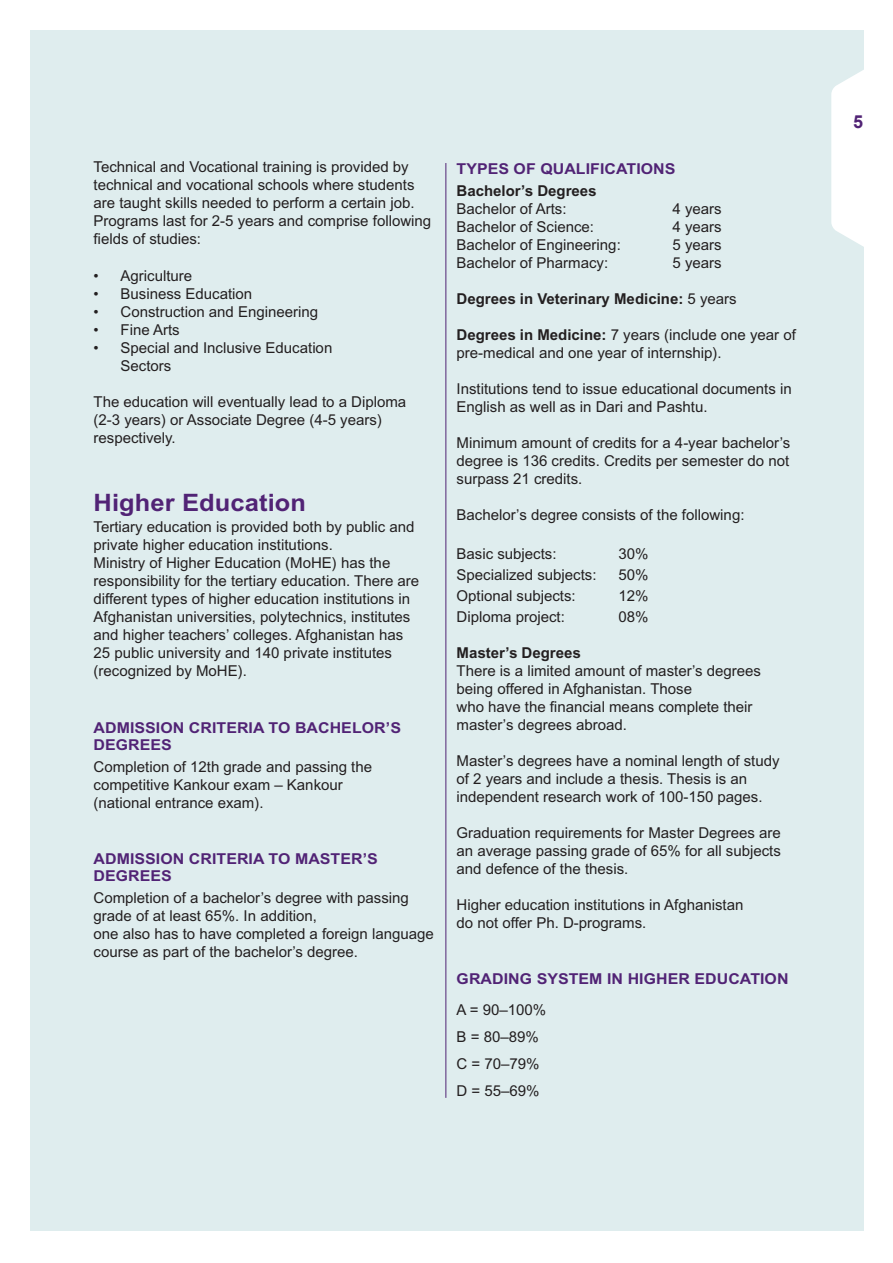
<style>
.page{position:relative;width:893px;height:1263px;background:#fff}
.page>*{position:absolute;margin:0;border:0;box-sizing:border-box;transform-origin:0 0}
.Tittel-2{font:700 24px "Arial MT Std";letter-spacing:.005em;color:#512375;scale:1.06 1}
.t1{font:700 18px "Arial";color:#512375}
.Bullit_points{font:15px/18px "Arial MT Std";color:#231f20}
.Tittel-2-2{font:700 15px/17.2px "Arial MT Std";letter-spacing:.005em;color:#512375;scale:1.06 1}
.Bullit_points-2{font:700 15px "Arial MT Std";color:#231f20}
.s1{font-weight:400}
.s2{font-weight:700}
</style>
<div class="page">
<div style="left:30px;top:30px;width:833px;height:1201px;background:#dfedee"></div>
<svg style="left:831px;top:30px;width:33px;height:267px"></svg>
<hr style="left:445px;top:163px;width:1px;height:935px;background:#512375">
<p class="Bullit_points" style="left:94px;top:158px;width:339px">Technical and Vocational training is provided by technical and vocational schools where students are taught skills needed to perform a certain job.<br>Programs last for 2-5 years and comprise following fields of studies:</p>
<p class="Bullit_points" style="left:94px;top:266px;width:100px">• Agriculture</p>
<p class="Bullit_points" style="left:94px;top:284px;width:160px">• Business Education</p>
<p class="Bullit_points" style="left:94px;top:302px;width:226px">• Construction and Engineering</p>
<p class="Bullit_points" style="left:94px;top:320px;width:88px">• Fine Arts</p>
<p class="Bullit_points" style="left:121px;top:338px;width:213px;text-indent:-27px">• Special and Inclusive Education<br>Sectors</p>
<p class="Bullit_points" style="left:94px;top:392px;width:314px">The education will eventually lead to a Diploma (2-3 years) or Associate Degree (4-5 years) respectively.</p>
<p class="Tittel-2" style="left:94px;top:488px;width:202px">Higher Education</p>
<p class="Bullit_points" style="left:94px;top:518px;width:322px">Tertiary education is provided both by public and private higher education institutions.</p>
<p class="Bullit_points" style="left:94px;top:554px;width:327px">Ministry of Higher Education (MoHE) has the responsibility for the tertiary education. There are different types of higher education institutions in Afghanistan universities, polytechnics, institutes and higher teachers’ colleges. Afghanistan has 25 public university and 140 private institutes (recognized by MoHE).</p>
<p class="Tittel-2-2" style="left:94px;top:719px;width:291px">ADMISSION CRITERIA TO BACHELOR’S<br>DEGREES</p>
<p class="Bullit_points" style="left:94px;top:757px;width:280px">Completion of 12th grade and passing the competitive Kankour exam – Kankour</p>
<p class="Bullit_points" style="left:94px;top:793px;width:172px">(national entrance exam).</p>
<p class="Tittel-2-2" style="left:94px;top:850px;width:270px">ADMISSION CRITERIA TO MASTER’S<br>DEGREES</p>
<p class="Bullit_points" style="left:94px;top:889px;width:317px">Completion of a bachelor’s degree with passing grade of at least 65%. In addition,</p>
<p class="Bullit_points" style="left:94px;top:925px;width:342px">one also has to have completed a foreign language course as part of the bachelor’s degree.</p>
<p class="Tittel-2-2" style="left:457px;top:160px;width:208px">TYPES OF QUALIFICATIONS</p>
<p class="Bullit_points-2" style="left:457px;top:181px;width:142px">Bachelor’s Degrees</p>
<p class="Bullit_points" style="left:457px;top:199px;width:112px">Bachelor of Arts:</p>
<p class="Bullit_points" style="left:673px;top:199px;width:51px">4 years</p>
<p class="Bullit_points" style="left:457px;top:217px;width:139px">Bachelor of Science:</p>
<p class="Bullit_points" style="left:673px;top:217px;width:51px">4 years</p>
<p class="Bullit_points" style="left:457px;top:235px;width:166px">Bachelor of Engineering:</p>
<p class="Bullit_points" style="left:673px;top:235px;width:51px">5 years</p>
<p class="Bullit_points" style="left:457px;top:253px;width:153px">Bachelor of Pharmacy:</p>
<p class="Bullit_points" style="left:673px;top:253px;width:51px">5 years</p>
<p class="Bullit_points-2" style="left:457px;top:289px;width:282px">Degrees in Veterinary Medicine: <span class="s1">5 years</span></p>
<p class="Bullit_points" style="left:457px;top:325px;width:341px"><span class="s2">Degrees in Medicine:</span> 7 years (include one year of pre-medical and one year of internship).</p>
<p class="Bullit_points" style="left:457px;top:379px;width:337px">Institutions tend to issue educational documents in<br>English as well as in Dari and Pashtu.</p>
<p class="Bullit_points" style="left:457px;top:433px;width:335px;text-align:justify">Minimum amount of credits for a 4-year bachelor’s degree is 136 credits. Credits per semester do not surpass 21 credits.</p>
<p class="Bullit_points" style="left:457px;top:505px;width:289px">Bachelor’s degree consists of the following:</p>
<p class="Bullit_points" style="left:457px;top:544px;width:102px">Basic subjects:</p>
<p class="Bullit_points" style="left:619px;top:544px;width:32px">30%</p>
<p class="Bullit_points" style="left:457px;top:565px;width:142px">Specialized subjects:</p>
<p class="Bullit_points" style="left:619px;top:565px;width:32px">50%</p>
<p class="Bullit_points" style="left:457px;top:586px;width:121px">Optional subjects:</p>
<p class="Bullit_points" style="left:619px;top:586px;width:32px">12%</p>
<p class="Bullit_points" style="left:457px;top:607px;width:110px">Diploma project:</p>
<p class="Bullit_points" style="left:619px;top:607px;width:32px">08%</p>
<p class="Bullit_points-2" style="left:457px;top:643px;width:126px">Master’s Degrees</p>
<p class="Bullit_points" style="left:457px;top:661px;width:306px">There is a limited amount of master’s degrees being offered in Afghanistan. Those</p>
<p class="Bullit_points" style="left:457px;top:697px;width:297px">who have the financial means complete their master’s degrees abroad.</p>
<p class="Bullit_points" style="left:457px;top:751px;width:324px">Master’s degrees have a nominal length of study of 2 years and include a thesis. Thesis is an independent research work of 100-150 pages.</p>
<p class="Bullit_points" style="left:457px;top:823px;width:326px;text-align:justify">Graduation requirements for Master Degrees are an average passing grade of 65% for all subjects and defence of the thesis.</p>
<p class="Bullit_points" style="left:457px;top:895px;width:288px">Higher education institutions in Afghanistan do not offer Ph. D-programs.</p>
<p class="Tittel-2-2" style="left:457px;top:970px;width:315px">GRADING SYSTEM IN HIGHER EDUCATION</p>
<p class="Bullit_points" style="left:457px;top:1000px;width:91px">A = 90–100%</p>
<p class="Bullit_points" style="left:457px;top:1027px;width:84px">B = 80–89%</p>
<p class="Bullit_points" style="left:457px;top:1054px;width:84px">C = 70–79%</p>
<p class="Bullit_points" style="left:457px;top:1081px;width:84px">D = 55–69%</p>
<p class="t1" style="left:853px;top:110px;width:12px">5</p>
</div>
